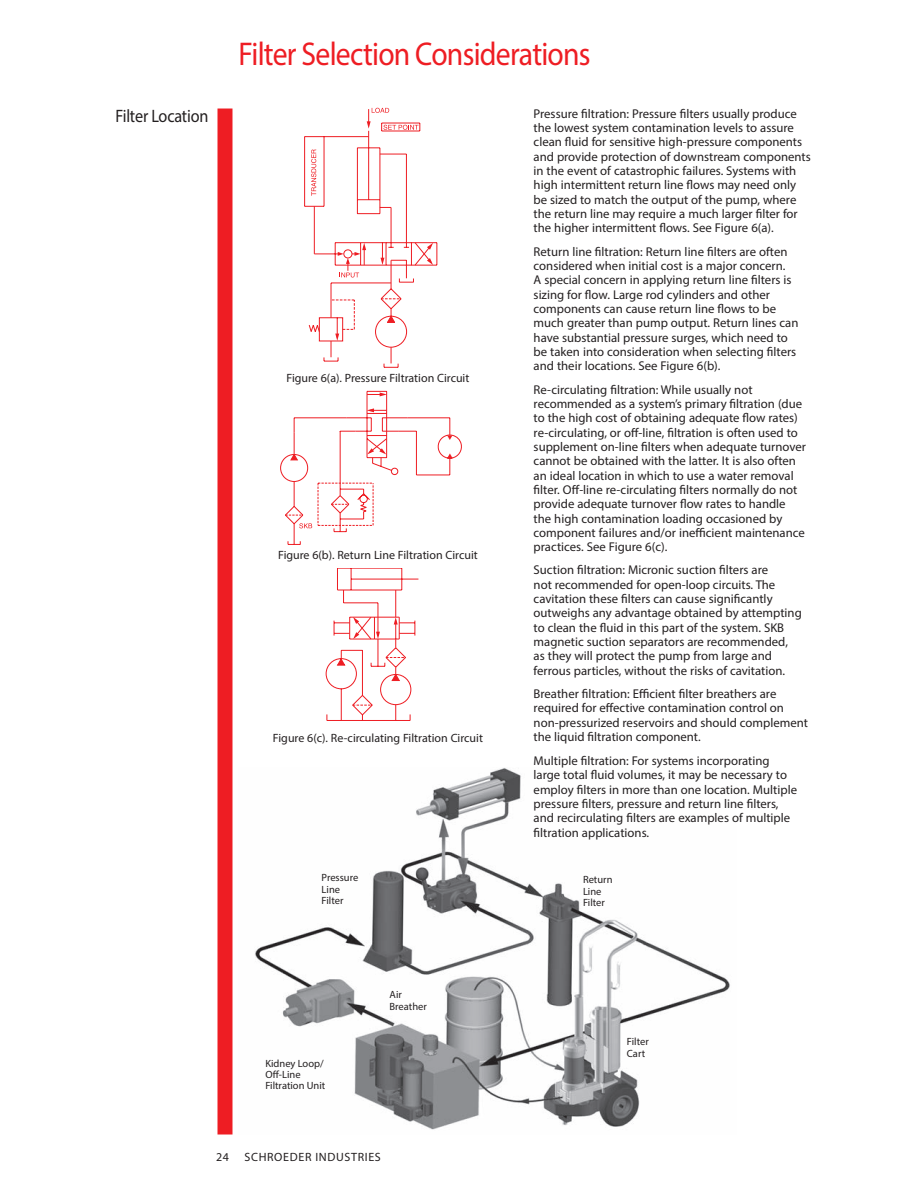
<style>
.page{position:relative;width:918px;height:1188px;background:#fff}
.page>*{position:absolute;margin:0;border:0;box-sizing:border-box;transform-origin:0 0}
.pageheadleftTOP{font:33px "Myriad Pro";letter-spacing:-.025em;color:#ee1d23;scale:.9 1}
.sidebar_subhead{font:18px "Myriad Pro";letter-spacing:-.01em;color:#231f20;scale:.9 1}
.body_text{font:12.75px/14.4px "Myriad Pro";color:#231f20}
.photo_caption{font:12px "Myriad Pro";color:#231f20}
.photo_caption-2{font:12px "Myriad Pro";letter-spacing:.055em;color:#231f20}
.t1{font:10.5px/11.2px "Myriad Pro";color:#231f20}
</style>
<div class="page">
<img style="left:255px;top:768px;width:475px;height:362px">
<svg style="left:304px;top:108px;width:134px;height:260px"></svg>
<div style="left:218px;top:109px;width:14px;height:1026px;background:#ee1d23"></div>
<hr style="left:351px;top:579px;width:67px;height:1px;background:#ee1d23">
<svg style="left:325px;top:568px;width:91px;height:153px"></svg>
<svg style="left:280px;top:391px;width:182px;height:154px"></svg>
<p class="pageheadleftTOP" style="left:239px;top:34px;width:393px">Filter Selection Considerations</p>
<p class="sidebar_subhead" style="left:115px;top:105px;width:105px">Filter Location</p>
<p class="body_text" style="left:534px;top:106px;width:279px">Pressure filtration: Pressure filters usually produce the lowest system contamination levels to assure clean fluid for sensitive high-pressure components and provide protection of downstream components in the event of catastrophic failures. Systems with high intermittent return line flows may need only be sized to match the output of the pump, where the return line may require a much larger filter for the higher intermittent flows. See Figure 6(a).</p>
<p class="body_text" style="left:534px;top:244px;width:266px">Return line filtration: Return line filters are often considered when initial cost is a major concern.<br>A special concern in applying return line filters is sizing for flow. Large rod cylinders and other components can cause return line flows to be much greater than pump output. Return lines can have substantial pressure surges, which need to be taken into consideration when selecting filters and their locations. See Figure 6(b).</p>
<p class="body_text" style="left:534px;top:382px;width:274px">Re-circulating filtration: While usually not recommended as a system’s primary filtration (due to the high cost of obtaining adequate flow rates) re-circulating, or off-line, filtration is often used to supplement on-line filters when adequate turnover cannot be obtained with the latter. It is also often an ideal location in which to use a water removal filter. Off-line re-circulating filters normally do not provide adequate turnover flow rates to handle the high contamination loading occasioned by component failures and/or inefficient maintenance practices. See Figure 6(c).</p>
<p class="body_text" style="left:534px;top:563px;width:270px">Suction filtration: Micronic suction filters are<br>not recommended for open-loop circuits. The cavitation these filters can cause significantly outweighs any advantage obtained by attempting to clean the fluid in this part of the system. SKB magnetic suction separators are recommended, as they will protect the pump from large and ferrous particles, without the risks of cavitation.</p>
<p class="body_text" style="left:534px;top:686px;width:276px">Breather filtration: Efficient filter breathers are required for effective contamination control on non-pressurized reservoirs and should complement the liquid filtration component.</p>
<p class="body_text" style="left:534px;top:753px;width:265px">Multiple filtration: For systems incorporating large total fluid volumes, it may be necessary to employ filters in more than one location. Multiple pressure filters, pressure and return line filters, and recirculating filters are examples of multiple filtration applications.</p>
<p class="photo_caption" style="left:287px;top:371px;width:184px">Figure 6(a). Pressure Filtration Circuit</p>
<p class="photo_caption" style="left:278px;top:548px;width:201px">Figure 6(b). Return Line Filtration Circuit</p>
<p class="photo_caption" style="left:273px;top:730px;width:212px">Figure 6(c). Re-circulating Filtration Circuit</p>
<p class="t1" style="left:322px;top:872px;width:38px">Pressure<br>Line</p>
<p class="t1" style="left:322px;top:895px;width:23px">Filter</p>
<p class="t1" style="left:265px;top:1057px;width:60px">Kidney Loop/<br>Off-Line</p>
<p class="t1" style="left:265px;top:1080px;width:61px">Filtration Unit</p>
<p class="t1" style="left:390px;top:989px;width:14px">Air</p>
<p class="t1" style="left:390px;top:1000px;width:39px">Breather</p>
<p class="photo_caption" style="left:216px;top:1150px;width:14px">24</p>
<p class="photo_caption-2" style="left:244px;top:1150px;width:138px">SCHROEDER INDUSTRIES</p>
<p class="t1" style="left:583px;top:874px;width:31px">Return</p>
<p class="t1" style="left:583px;top:885px;width:20px">Line</p>
<p class="t1" style="left:583px;top:897px;width:23px">Filter</p>
<p class="t1" style="left:627px;top:1036px;width:23px">Filter<br>Cart</p>
</div>
